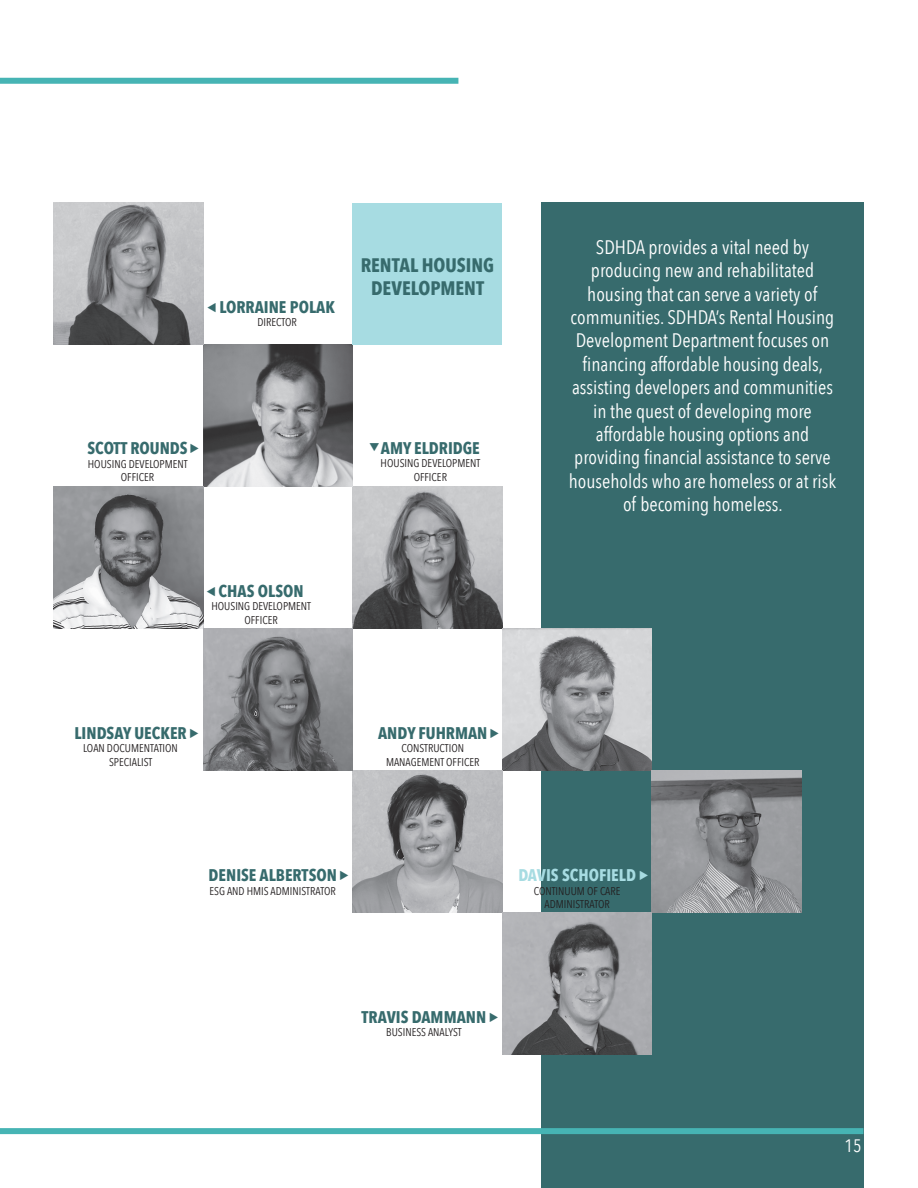
<style>
.page{position:relative;width:918px;height:1188px;background:#fff}
.page>*{position:absolute;margin:0;border:0;box-sizing:border-box;transform-origin:0 0}
.t1{font:19.5px/23.4px "Avenir Next Condensed";color:#fff;text-align:center}
.t2{font:700 19.5px/23.4px "Avenir Next Condensed";color:#376b6d;text-align:center}
.t3{font:18px "Avenir Next Condensed";color:#fff}
.t4{font:700 16.8px "Avenir Next Condensed";color:#376b6d}
.t5{font:700 16.8px "Avenir Next Condensed";color:#a7dce2}
.t6{font:11.25px/13.5px "Avenir Next Condensed";color:#231f20;text-align:center}
</style>
<div class="page">
<div style="left:541px;top:203px;width:323px;height:985px;background:#376b6d"></div>
<div style="left:0;top:78px;width:458px;height:6px;background:#46b4b4"></div>
<img style="left:353px;top:487px;width:149px;height:142px">
<img style="left:503px;top:629px;width:149px;height:142px">
<div style="left:0;top:1128px;width:863px;height:6px;background:#46b4b4"></div>
<img style="left:203px;top:345px;width:150px;height:142px">
<img style="left:353px;top:771px;width:149px;height:142px">
<img style="left:53px;top:203px;width:150px;height:142px">
<img style="left:53px;top:487px;width:150px;height:142px">
<div style="left:353px;top:203px;width:149px;height:142px;background:#a7dce2"></div>
<img style="left:652px;top:771px;width:149px;height:142px">
<img style="left:502px;top:913px;width:150px;height:142px">
<img style="left:203px;top:629px;width:150px;height:142px">
<p class="t4" style="left:220px;top:297px;width:117px">LORRAINE POLAK</p>
<p class="t6" style="left:257px;top:315px;width:41px">DIRECTOR</p>
<p class="t2" style="left:361px;top:253px;width:135px">RENTAL HOUSING<br>DEVELOPMENT</p>
<p class="t4" style="left:87px;top:438px;width:102px">SCOTT ROUNDS</p>
<p class="t6" style="left:88px;top:456px;width:101px">HOUSING DEVELOPMENT<br>OFFICER</p>
<p class="t4" style="left:219px;top:581px;width:86px">CHAS OLSON</p>
<p class="t6" style="left:211px;top:599px;width:101px">HOUSING DEVELOPMENT<br>OFFICER</p>
<p class="t4" style="left:75px;top:723px;width:114px">LINDSAY UECKER</p>
<p class="t6" style="left:83px;top:741px;width:96px">LOAN DOCUMENTATION<br>SPECIALIST</p>
<p class="t4" style="left:381px;top:438px;width:101px">AMY ELDRIDGE</p>
<p class="t6" style="left:381px;top:456px;width:101px">HOUSING DEVELOPMENT<br>OFFICER</p>
<p class="t4" style="left:378px;top:723px;width:111px">ANDY FUHRMAN</p>
<p class="t6" style="left:386px;top:741px;width:95px">CONSTRUCTION<br>MANAGEMENT OFFICER</p>
<p class="t1" style="left:569px;top:234px;width:269px">SDHDA provides a vital need by producing new and rehabilitated housing that can serve a variety of communities. SDHDA’s Rental Housing Development Department focuses on financing affordable housing deals, assisting developers and communities in the quest of developing more affordable housing options and providing financial assistance to serve households who are homeless or at risk of becoming homeless.</p>
<p class="t4" style="left:209px;top:865px;width:130px">DENISE ALBERTSON</p>
<p class="t6" style="left:210px;top:883px;width:128px">ESG AND HMIS ADMINISTRATOR</p>
<p class="t5" style="left:518px;top:865px;width:119px">DAVIS SCHOFIELD</p>
<p class="t6" style="left:534px;top:883px;width:88px">CONTINUUM OF CARE<br>ADMINISTRATOR</p>
<p class="t4" style="left:362px;top:1007px;width:126px">TRAVIS DAMMANN</p>
<p class="t6" style="left:386px;top:1025px;width:77px">BUSINESS ANALYST</p>
<p class="t3" style="left:845px;top:1130px;width:18px">15</p>
</div>
